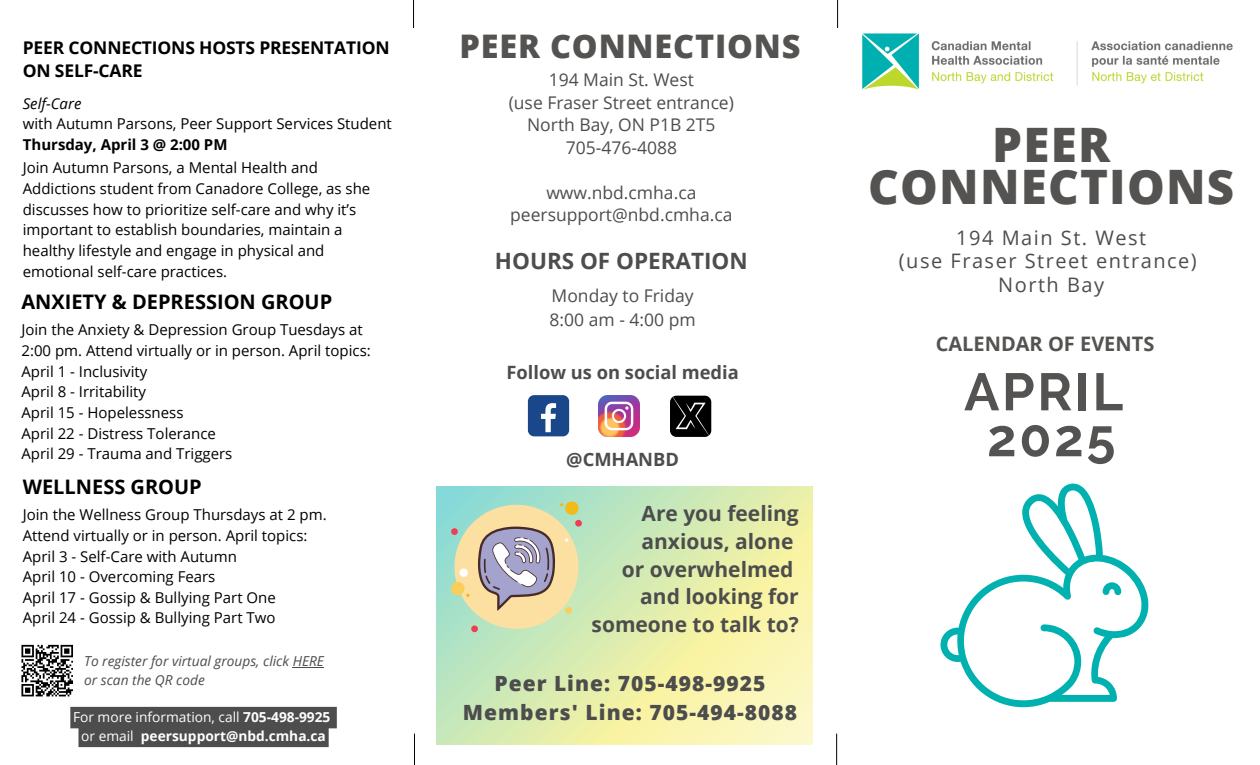
<style>
.page{position:relative;width:1260px;height:765px;background:#fff}
.page>*{position:absolute;margin:0;border:0;box-sizing:border-box;transform-origin:0 0}
.t1{font:700 52.5px/46px "Raleway";letter-spacing:.05em;color:#545351;text-align:center}
.t2{font:800 47.5px/42.2px "Open Sans";letter-spacing:.025em;color:#545351;text-align:center}
.t3{font:800 32.5px "Open Sans";letter-spacing:.025em;color:#545351}
.t4{font:700 22.5px "Open Sans";color:#4d4d4d}
.t5{font:700 21px/28px "Open Sans";color:#4d4d4d;text-align:right}
.t6{font:800 21px "Open Sans";letter-spacing:.05em;color:#4d4d4d}
.t7{font:20px "Open Sans";letter-spacing:.075em;color:#4d4d4d}
.t8{font:700 20px "Open Sans";color:#000}
.t9{font:700 20px "Open Sans";color:#545351}
.t10{font:700 18.38px "Open Sans";color:#4d4d4d}
.t11{font:17.5px "Open Sans";color:#4d4d4d}
.t12{font:700 17.5px/22.5px "Open Sans";letter-spacing:-.01em;color:#000}
.t13{font:15px/20.6px "Open Sans";color:#000}
.t14{font:700 15px "Open Sans";color:#000}
.t15{font:italic 15px "Open Sans";color:#000}
.t16{font:italic 13.75px "Open Sans";color:#4d4d4d}
.t17{font:13.75px "Open Sans";color:#fdfefd}
.t18{font:700 13.75px "Open Sans";color:#fdfefd}
.s1{font-weight:700}
.s2{font-weight:400}
</style>
<div class="page">
<svg style="left:413px;top:0;width:1px;height:28px"></svg>
<svg style="left:837px;top:0;width:1px;height:28px"></svg>
<hr style="left:414px;top:734px;width:1px;height:31px;background:#000">
<hr style="left:836px;top:734px;width:1px;height:31px;background:#000">
<svg style="left:436px;top:486px;width:376px;height:259px;background:#ddedb3"></svg>
<svg style="left:451px;top:501px;width:131px;height:131px;background:#cacaae"></svg>
<img style="left:862px;top:33px;width:371px;height:56px">
<div style="left:528px;top:395px;width:41px;height:41px;background:#1a4789;border-radius:6px"></div>
<svg style="left:541px;top:403px;width:15px;height:29px"></svg>
<img style="left:598px;top:395px;width:42px;height:42px">
<div style="left:670px;top:396px;width:41px;height:41px;background:#000;border-radius:6px"></div>
<svg style="left:672px;top:395px;width:37px;height:42px"></svg>
<svg style="left:21px;top:645px;width:52px;height:51px"></svg>
<svg style="left:940px;top:483px;width:209px;height:224px"></svg>
<div style="left:70px;top:707px;width:267px;height:40px;background:#4d4d4d"></div>
<hr style="left:293px;top:667px;width:31px;height:1px;background:#4d4d4d">
<p class="t12" style="left:23px;top:36px;width:368px">PEER CONNECTIONS HOSTS PRESENTATION<br>ON SELF-CARE</p>
<p class="t15" style="left:23px;top:93px;width:60px">Self-Care</p>
<p class="t13" style="left:23px;top:113px;width:371px">with Autumn Parsons, Peer Support Services Student</p>
<p class="t14" style="left:23px;top:134px;width:206px">Thursday, April 3 @ 2:00 PM</p>
<p class="t13" style="left:23px;top:157px;width:349px">Join Autumn Parsons, a Mental Health and Addictions student from Canadore College, as she discusses how to prioritize self-care and why it’s important to establish boundaries, maintain a healthy lifestyle and engage in physical and emotional self-care practices.</p>
<p class="t8" style="left:21px;top:288px;width:312px">ANXIETY &amp; DEPRESSION GROUP</p>
<h6 class="t13" style="left:21px;top:319px;width:351px">Join the Anxiety &amp; Depression Group Tuesdays at<br>2:00 pm. Attend virtually or in person. April topics:</h6>
<p class="t13" style="left:21px;top:361px;width:127px">April 1 - Inclusivity</p>
<p class="t13" style="left:21px;top:381px;width:126px">April 8 - Irritability</p>
<h5 class="t13" style="left:21px;top:402px;width:164px">April 15 - Hopelessness</h5>
<p class="t13" style="left:21px;top:422px;width:196px">April 22 - Distress Tolerance</p>
<p class="t13" style="left:21px;top:443px;width:213px">April 29 - Trauma and Triggers</p>
<p class="t8" style="left:23px;top:473px;width:181px">WELLNESS GROUP</p>
<p class="t13" style="left:23px;top:504px;width:305px">Join the Wellness Group Thursdays at 2 pm.</p>
<h2 class="t13" style="left:23px;top:525px;width:286px">Attend virtually or in person. April topics:</h2>
<p class="t13" style="left:23px;top:545px;width:216px">April 3 - Self-Care with Autumn</p>
<p class="t13" style="left:23px;top:566px;width:194px">April 10 - Overcoming Fears</p>
<p class="t13" style="left:23px;top:587px;width:255px">April 17 - Gossip &amp; Bullying Part One</p>
<p class="t13" style="left:23px;top:607px;width:254px">April 24 - Gossip &amp; Bullying Part Two</p>
<p class="t16" style="left:84px;top:651px;width:241px">To register for virtual groups, click HERE</p>
<h3 class="t16" style="left:84px;top:670px;width:122px">or scan the QR code</h3>
<p class="t3" style="left:459px;top:24px;width:343px">PEER CONNECTIONS</p>
<p class="t11" style="left:549px;top:68px;width:147px">194 Main St. West</p>
<p class="t11" style="left:509px;top:90px;width:227px">(use Fraser Street entrance)</p>
<p class="t11" style="left:527px;top:113px;width:190px">North Bay, ON P1B 2T5</p>
<p class="t11" style="left:566px;top:135px;width:113px">705-476-4088</p>
<p class="t11" style="left:546px;top:180px;width:152px">www.nbd.cmha.ca</p>
<p class="t11" style="left:510px;top:203px;width:224px">peersupport@nbd.cmha.ca</p>
<p class="t4" style="left:495px;top:245px;width:254px">HOURS OF OPERATION</p>
<p class="t11" style="left:552px;top:283px;width:144px">Monday to Friday</p>
<p class="t11" style="left:550px;top:307px;width:148px">8:00 am - 4:00 pm</p>
<p class="t10" style="left:506px;top:359px;width:234px">Follow us on social media</p>
<p class="t10" style="left:566px;top:446px;width:114px">@CMHANBD</p>
<h5 class="t5" style="left:592px;top:498px;width:209px">Are you feeling anxious, alone<br>or overwhelmed and looking for someone to talk to?</h5>
<p class="t6" style="left:494px;top:669px;width:273px">Peer Line: 705-498-9925</p>
<p class="t17" style="left:73px;top:708px;width:259px">For more information, call <span class="s1">705-498-9925</span></p>
<p class="t6" style="left:463px;top:698px;width:336px">Members' Line: 705-494-8088</p>
<p class="t18" style="left:81px;top:726px;width:246px"><span class="s2">or email</span> peersupport@nbd.cmha.ca</p>
<p class="t2" style="left:868px;top:123px;width:368px">PEER<br>CONNECTIONS</p>
<p class="t7" style="left:956px;top:223px;width:192px">194 Main St. West</p>
<p class="t7" style="left:899px;top:247px;width:299px">(use Fraser Street entrance)</p>
<p class="t7" style="left:998px;top:270px;width:107px">North Bay</p>
<p class="t9" style="left:936px;top:330px;width:220px">CALENDAR OF EVENTS</p>
<h5 class="t1" style="left:964px;top:369px;width:161px">APRIL<br>2025</h5>
</div>
